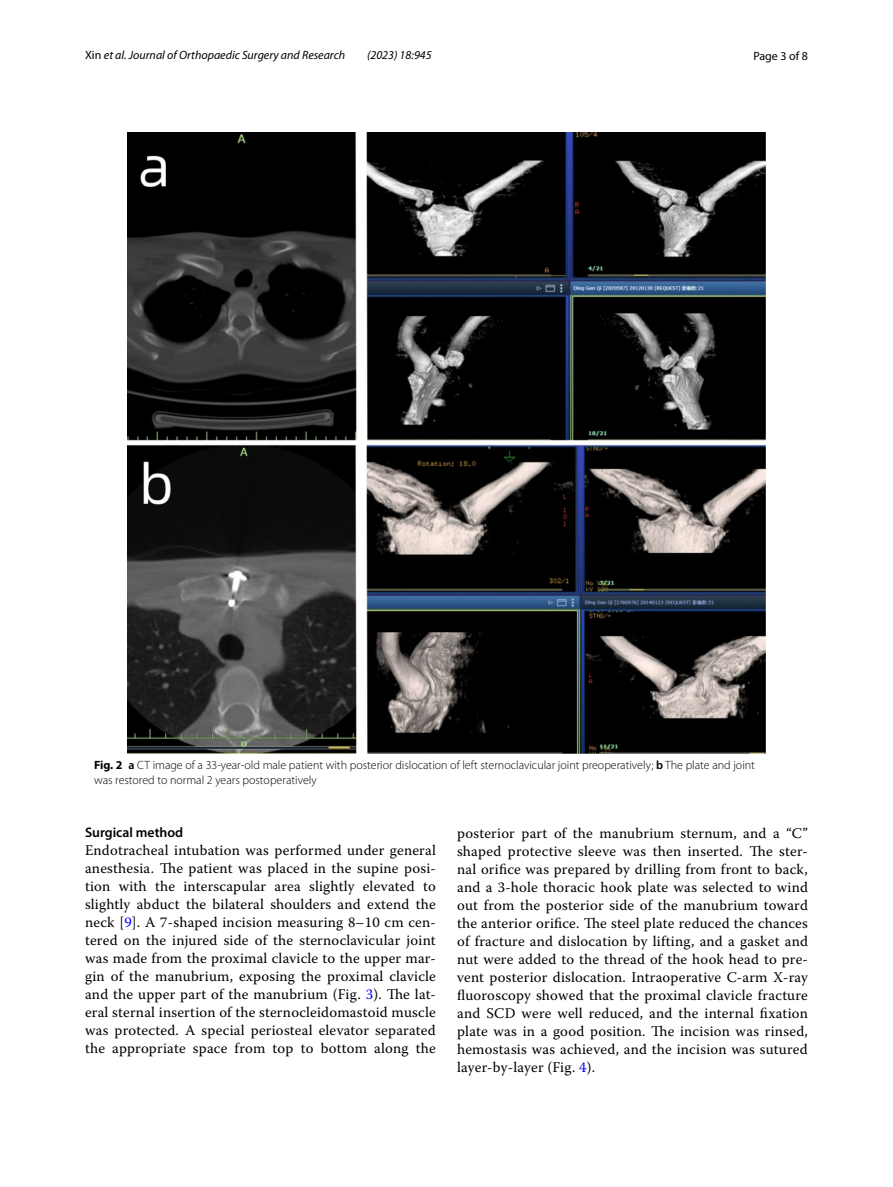
<style>
.page{position:relative;width:893px;height:1187px;background:#fff}
.page>*{position:absolute;margin:0;border:0;box-sizing:border-box;transform-origin:0 0}
.t1{font:14.7px/18px "Warnock Pro";letter-spacing:.015em;color:#000;text-align:justify}
.t2{font:600 13.8px "Myriad Pro";color:#000}
.t3{font:300 12px/15px "Myriad Pro";color:#000}
.t4{font:italic 12px "Myriad Pro";color:#000}
.t5{font:12px "Myriad Pro";color:#000}
.s1{font-style:normal}
.s2{font-weight:700}
.s3{font-weight:600}
.s4{color:#00f}
</style>
<div class="page">
<img style="left:127px;top:133px;width:638px;height:621px">
<p class="t4" style="left:85px;top:48px;width:262px"><span class="s1">Xin</span> et al. Journal of Orthopaedic Surgery and Research</p>
<p class="t4" style="left:367px;top:48px;width:66px">(2023) 18:945</p>
<p class="t5" style="left:753px;top:48px;width:56px">Page 3 of 8</p>
<p class="t3" style="left:94px;top:757px;width:662px"><span class="s2">Fig. 2</span> <span class="s3">a</span> CT image of a 33-year-old male patient with posterior dislocation of left sternoclavicular joint preoperatively; <span class="s3">b</span> The plate and joint was restored to normal 2 years postoperatively</p>
<p class="t2" style="left:85px;top:823px;width:100px">Surgical method</p>
<p class="t1" style="left:85px;top:841px;width:352px">Endotracheal intubation was performed under general anesthesia. The patient was placed in the supine posi&shy;tion with the interscapular area slightly elevated to slightly abduct the bilateral shoulders and extend the neck [<span class="s4">9</span>]. A 7-shaped incision measuring 8–10 cm cen&shy;tered on the injured side of the sternoclavicular joint was made from the proximal clavicle to the upper mar&shy;gin of the manubrium, exposing the proximal clavicle and the upper part of the manubrium (Fig. <span class="s4">3</span>). The lat&shy;eral sternal insertion of the sternocleidomastoid muscle was protected. A special periosteal elevator separated the appropriate space from top to bottom along the</p>
<p class="t1" style="left:457px;top:823px;width:352px">posterior part of the manubrium sternum, and a “C” shaped protective sleeve was then inserted. The ster&shy;nal orifice was prepared by drilling from front to back, and a 3-hole thoracic hook plate was selected to wind out from the posterior side of the manubrium toward the anterior orifice. The steel plate reduced the chances of fracture and dislocation by lifting, and a gasket and nut were added to the thread of the hook head to pre&shy;vent posterior dislocation. Intraoperative C-arm X-ray fluoroscopy showed that the proximal clavicle fracture and SCD were well reduced, and the internal fixation plate was in a good position. The incision was rinsed, hemostasis was achieved, and the incision was sutured layer-by-layer (Fig. <span class="s4">4</span>).</p>
</div>
